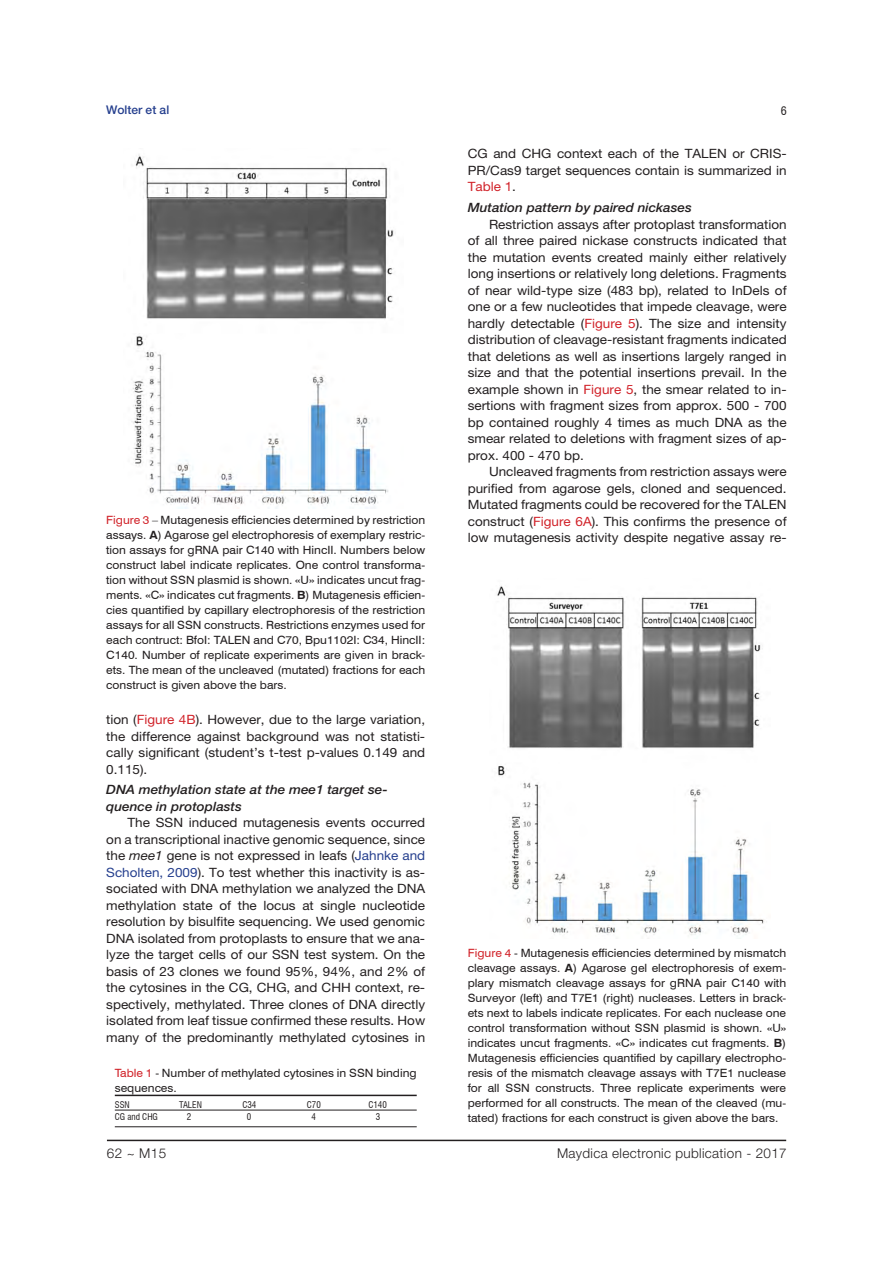
<style>
.page{position:relative;width:893px;height:1263px;background:#fff}
.page>*{position:absolute;margin:0;border:0;box-sizing:border-box;transform-origin:0 0}
.t1{font:300 13.5px "Helvetica Neue LT Pro";letter-spacing:.025em;color:#231f20}
.Paragraph{font:12.9px/16.5px "Helvetica Neue LT Pro";color:#231f20;text-align:justify;scale:1.05 1}
.subtitle{font:italic 500 12.9px/16.5px "Helvetica Neue LT Pro";color:#231f20;scale:1.05 1}
.t2{font:500 12px "Helvetica Neue LT Pro";color:#253f8e}
.figure1{font:11.4px/15px "Swiss 721 BT";color:#231f20;text-align:justify;scale:1.05 1}
.table1{font:11.4px/15px "Swiss 721 BT";color:#231f20;scale:1.05 1}
.t3{font:condensed 11.4px "Swiss 721 BT";color:#231f20;scale:1.05 1}
.large_table1{font:condensed 9px "Swiss 721 BT";color:#231f20}
.s1{color:#d1232a}
.s2{font-weight:700}
.s3{font-style:italic}
.s4{color:#253f8e}
</style>
<div class="page">
<hr style="left:107px;top:1140px;width:679px;height:1px;background:#231f20">
<img style="left:131px;top:154px;width:263px;height:354px">
<hr style="left:115px;top:1095px;width:302px;height:1px;background:#231f20">
<hr style="left:115px;top:1126px;width:302px;height:1px;background:#231f20">
<hr style="left:115px;top:1110px;width:302px;height:1px;background:#231f20">
<img style="left:497px;top:585px;width:270px;height:354px">
<p class="t2" style="left:106px;top:103px;width:64px">Wolter et al</p>
<p class="t3" style="left:781px;top:104px;width:7px">6</p>
<p class="figure1" style="left:106px;top:512px;width:305px"><span class="s1">Figure 3</span> – Mutagenesis efficiencies determined by restriction assays. <span class="s2">A</span>) Agarose gel electrophoresis of exemplary restric&shy;tion assays for gRNA pair C140 with HincII. Numbers below construct label indicate replicates. One control transforma&shy;tion without SSN plasmid is shown. «U» indicates uncut frag&shy;ments. «C» indicates cut fragments. <span class="s2">B</span>) Mutagenesis efficien&shy;cies quantified by capillary electrophoresis of the restriction assays for all SSN constructs. Restrictions enzymes used for each contruct: BfoI: TALEN and C70, Bpu1102I: C34, HincII:<br>C140. Number of replicate experiments are given in brack&shy;ets. The mean of the uncleaved (mutated) fractions for each construct is given above the bars.</p>
<p class="Paragraph" style="left:106px;top:711px;width:305px">tion (<span class="s1">Figure 4B</span>). However, due to the large variation, the difference against background was not statisti&shy;cally significant (student’s t-test p-values 0.149 and 0.115).</p>
<p class="subtitle" style="left:106px;top:781px;width:269px">DNA methylation state at the mee1 target se&shy;quence in protoplasts</p>
<p class="Paragraph" style="left:106px;top:814px;width:305px;text-indent:21px">The SSN induced mutagenesis events occurred on a transcriptional inactive genomic sequence, since the <span class="s3">mee1</span> gene is not expressed in leafs (<span class="s4">Jahnke and Scholten, 2009</span>). To test whether this inactivity is as&shy;sociated with DNA methylation we analyzed the DNA methylation state of the locus at single nucleotide resolution by bisulfite sequencing. We used genomic DNA isolated from protoplasts to ensure that we ana&shy;lyze the target cells of our SSN test system. On the basis of 23 clones we found 95%, 94%, and 2% of the cytosines in the CG, CHG, and CHH context, re&shy;spectively, methylated. Three clones of DNA directly isolated from leaf tissue confirmed these results. How many of the predominantly methylated cytosines in</p>
<p class="table1" style="left:115px;top:1065px;width:289px"><span class="s1">Table 1</span> - Number of methylated cytosines in SSN binding sequences.</p>
<p class="large_table1" style="left:115px;top:1099px;width:17px">SSN</p>
<p class="large_table1" style="left:179px;top:1099px;width:24px">TALEN</p>
<p class="large_table1" style="left:242px;top:1099px;width:16px">C34</p>
<p class="large_table1" style="left:307px;top:1099px;width:16px">C70</p>
<p class="large_table1" style="left:368px;top:1099px;width:20px">C140</p>
<p class="large_table1" style="left:115px;top:1111px;width:45px">CG and CHG</p>
<p class="large_table1" style="left:187px;top:1111px;width:6px">2</p>
<p class="large_table1" style="left:247px;top:1111px;width:6px">0</p>
<p class="large_table1" style="left:311px;top:1111px;width:6px">4</p>
<p class="large_table1" style="left:376px;top:1111px;width:6px">3</p>
<p class="t1" style="left:107px;top:1145px;width:61px">62 ~ M15</p>
<p class="Paragraph" style="left:468px;top:145px;width:305px">CG and CHG context each of the TALEN or CRIS-PR/Cas9 target sequences contain is summarized in <span class="s1">Table 1</span>.</p>
<p class="subtitle" style="left:468px;top:199px;width:215px">Mutation pattern by paired nickases</p>
<p class="Paragraph" style="left:468px;top:216px;width:305px;text-indent:21px">Restriction assays after protoplast transformation of all three paired nickase constructs indicated that the mutation events created mainly either relatively long insertions or relatively long deletions. Fragments of near wild-type size (483 bp), related to InDels of one or a few nucleotides that impede cleavage, were hardly detectable (<span class="s1">Figure 5</span>). The size and intensity distribution of cleavage-resistant fragments indicated that deletions as well as insertions largely ranged in size and that the potential insertions prevail. In the example shown in <span class="s1">Figure 5</span>, the smear related to in&shy;sertions with fragment sizes from approx. 500 - 700 bp contained roughly 4 times as much DNA as the smear related to deletions with fragment sizes of ap&shy;prox. 400 - 470 bp.</p>
<p class="Paragraph" style="left:468px;top:463px;width:305px;text-indent:21px">Uncleaved fragments from restriction assays were purified from agarose gels, cloned and sequenced.<br>Mutated fragments could be recovered for the TALEN construct (<span class="s1">Figure 6A</span>). This confirms the presence of low mutagenesis activity despite negative assay re-</p>
<p class="figure1" style="left:468px;top:946px;width:305px"><span class="s1">Figure 4</span> - Mutagenesis efficiencies determined by mismatch cleavage assays. <span class="s2">A</span>) Agarose gel electrophoresis of exem&shy;plary mismatch cleavage assays for gRNA pair C140 with Surveyor (left) and T7E1 (right) nucleases. Letters in brack&shy;ets next to labels indicate replicates. For each nuclease one control transformation without SSN plasmid is shown. «U» indicates uncut fragments. «C» indicates cut fragments. <span class="s2">B</span>)<br>Mutagenesis efficiencies quantified by capillary electropho&shy;resis of the mismatch cleavage assays with T7E1 nuclease for all SSN constructs. Three replicate experiments were performed for all constructs. The mean of the cleaved (mu&shy;tated) fractions for each construct is given above the bars.</p>
<p class="t1" style="left:557px;top:1145px;width:231px">Maydica electronic publication - 2017</p>
</div>
